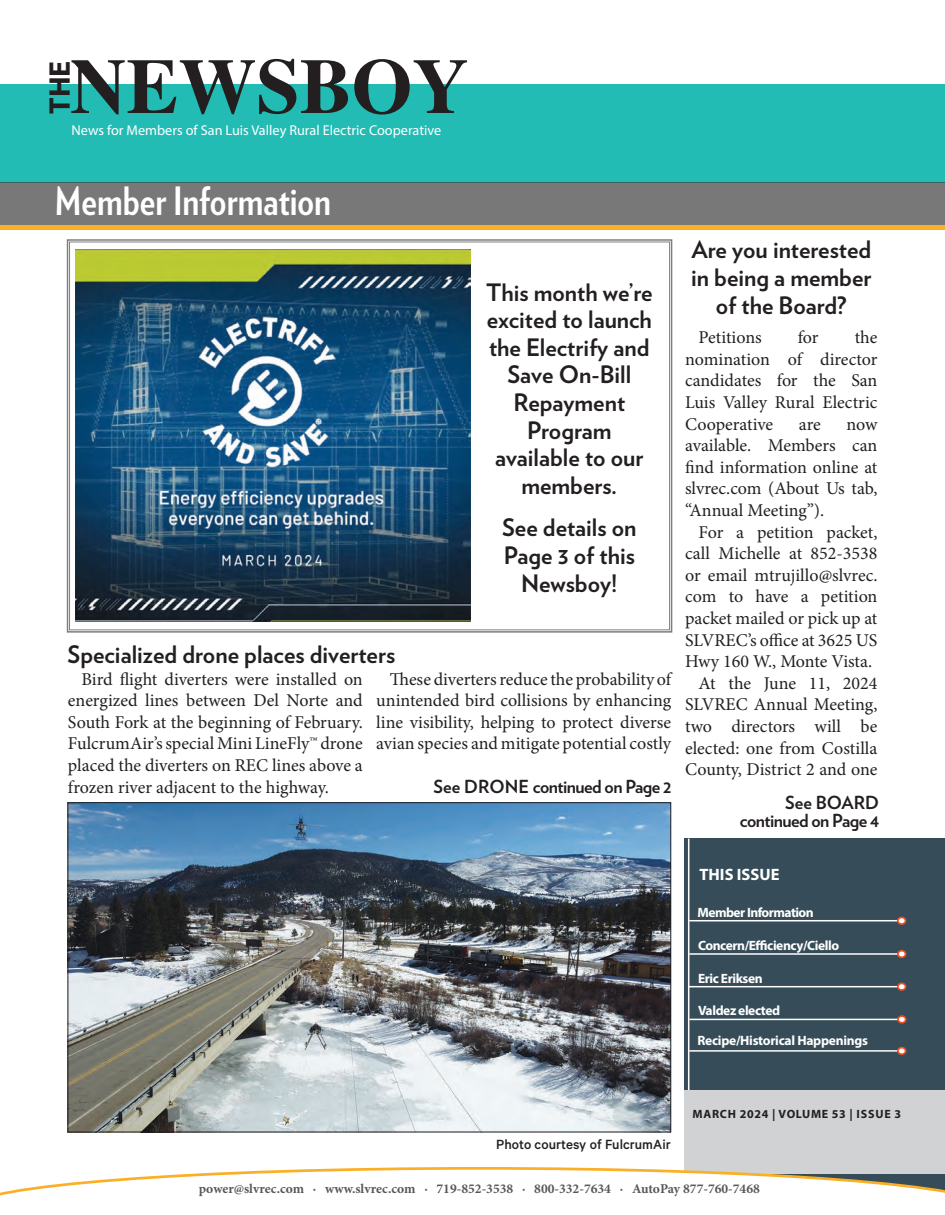
<style>
.page{position:relative;width:945px;height:1215px;background:#fff}
.page>*{position:absolute;margin:0;border:0;box-sizing:border-box;transform-origin:0 0}
.t1{font:700 78px "Times";color:#231f20}
.t2{font:700 39px "Verlag Condensed";color:#fff}
.t3{font:700 30px "Myriad Pro";color:#231f20}
.Subhead{font:700 24px/27.6px "Verlag";color:#231f20;text-align:center}
.Body_Copy{font:18px/21.6px "Minion Pro";color:#231f20;text-align:justify}
.Subhead-2{font:700 18px/18px "Verlag";letter-spacing:-.03em;color:#231f20;text-align:right}
.t4{font:700 16.5px "Myriad Pro";color:#fff}
.cutline{font:500 15px "Calibre";color:#231f20}
.t5{font:14.25px "Myriad Pro";color:#fff}
.t6{font:700 13.5px "Myriad Pro";letter-spacing:-.03em;color:#fff}
.t7{font:700 13.5px "Minion Pro";color:#57585a}
.t8{font:700 12px "Myriad Pro";letter-spacing:.05em;color:#231f20}
</style>
<div class="page">
<div style="left:0;top:85px;width:945px;height:98px;background:#22bcb5"></div>
<div style="left:0;top:183px;width:945px;height:43px;background:#787878"></div>
<hr style="left:0;top:226px;width:945px;height:4px;background:#fbaf25">
<div style="left:684px;top:838px;width:261px;height:377px;background:#364d59"></div>
<hr style="left:689px;top:920px;width:211px;height:1px;background:#fff">
<div style="left:898px;top:917px;width:8px;height:7px;background:#fff;border-radius:50%"></div>
<div style="left:897px;top:917px;width:9px;height:8px;border:2px solid #f04d22;border-radius:50%"></div>
<hr style="left:689px;top:953px;width:211px;height:2px;background:#fff">
<div style="left:898px;top:951px;width:8px;height:6px;background:#fff;border-radius:50%"></div>
<div style="left:897px;top:950px;width:9px;height:8px;border:2px solid #f04d22;border-radius:50%"></div>
<hr style="left:689px;top:986px;width:211px;height:1px;background:#fff">
<div style="left:898px;top:983px;width:8px;height:7px;background:#fff;border-radius:50%"></div>
<div style="left:897px;top:983px;width:9px;height:8px;border:2px solid #f04d22;border-radius:50%"></div>
<hr style="left:690px;top:1019px;width:210px;height:1px;background:#fff">
<div style="left:898px;top:1016px;width:8px;height:7px;background:#fff;border-radius:50%"></div>
<div style="left:897px;top:1015px;width:10px;height:9px;border:2px solid #f04d22;border-radius:50%"></div>
<hr style="left:689px;top:1050px;width:211px;height:2px;background:#fff">
<div style="left:898px;top:1048px;width:8px;height:6px;background:#fff;border-radius:50%"></div>
<div style="left:897px;top:1047px;width:9px;height:8px;border:2px solid #f04d22;border-radius:50%"></div>
<hr style="left:688px;top:839px;width:1px;height:333px;background:#fff">
<div style="left:684px;top:1090px;width:261px;height:84px;background:#d1d2d4"></div>
<svg style="left:0;top:1167px;width:945px;height:48px"></svg>
<img style="left:70px;top:804px;width:599px;height:326px">
<svg style="left:66px;top:239px;width:607px;height:394px"></svg>
<p class="t1" style="left:70px;top:12px;width:400px">NEWSBOY</p>
<p class="t5" style="left:72px;top:121px;width:371px">News for Members of San Luis Valley Rural Electric Cooperative</p>
<p class="t3" style="left:40px;top:114px;width:55px;rotate:-90deg">THE</p>
<p class="t2" style="left:55px;top:172px;width:278px">Member Information</p>
<p class="Subhead" style="left:68px;top:639px;width:329px">Specialized drone places diverters</p>
<p class="Subhead" style="left:486px;top:277px;width:168px">This month we’re excited to launch the Electrify and<br>Save On-Bill<br>Repayment<br>Program available to our members.</p>
<p class="Subhead" style="left:502px;top:513px;width:136px">See details on<br>Page 3 of this<br>Newsboy!</p>
<p class="Body_Copy" style="left:68px;top:668px;width:296px;text-indent:14px">Bird flight diverters were installed on energized lines between Del Norte and South Fork at the beginning of February.<br>FulcrumAir’s special Mini LineFly™ drone placed the diverters on REC lines above a frozen river adjacent to the highway.</p>
<p class="Body_Copy" style="left:376px;top:668px;width:296px;text-indent:14px">These diverters reduce the probability of unintended bird collisions by enhancing line visibility, helping to protect diverse avian species and mitigate potential costly</p>
<p class="Subhead-2" style="left:434px;top:776px;width:239px">See DRONE continued on Page 2</p>
<p class="Subhead" style="left:691px;top:235px;width:182px">Are you interested in being a member of the Board?</p>
<p class="Body_Copy" style="left:685px;top:327px;width:194px;text-indent:170px">the nomination of director candidates for the San Luis Valley Rural Electric Cooperative</p>
<p class="Body_Copy" style="left:699px;top:327px;width:65px">Petitions</p>
<p class="Body_Copy" style="left:798px;top:327px;width:22px">for</p>
<p class="Body_Copy" style="left:685px;top:413px;width:194px;text-indent:161px">now available. Members can find information online at slvrec.com (About Us tab, “Annual Meeting”).</p>
<p class="Body_Copy" style="left:685px;top:521px;width:194px;text-indent:14px">For a petition packet, call Michelle at 852-3538 or email mtrujillo@slvrec. com to have a petition packet mailed or pick up at SLVREC’s office at 3625 US Hwy 160 W., Monte Vista.</p>
<p class="Body_Copy" style="left:685px;top:672px;width:194px;text-indent:14px">At the June 11, 2024<br>SLVREC Annual Meeting, two directors will be elected: one from Costilla County, District 2 and one</p>
<p class="Body_Copy" style="left:799px;top:413px;width:23px">are</p>
<p class="Subhead-2" style="left:740px;top:793px;width:141px">See BOARD continued on Page 4</p>
<p class="t4" style="left:700px;top:863px;width:81px">THIS ISSUE</p>
<p class="t6" style="left:698px;top:903px;width:118px">Member Information</p>
<p class="t6" style="left:698px;top:936px;width:143px">Concern/Efficiency/Ciello</p>
<p class="t6" style="left:698px;top:970px;width:66px">Eric Eriksen</p>
<p class="t6" style="left:698px;top:1002px;width:84px">Valdez elected</p>
<p class="t6" style="left:698px;top:1032px;width:172px">Recipe/Historical Happenings</p>
<p class="cutline" style="left:496px;top:1136px;width:176px">Photo courtesy of FulcrumAir</p>
<p class="t8" style="left:692px;top:1106px;width:210px">MARCH 2024 | VOLUME 53 | ISSUE 3</p>
<p class="t7" style="left:199px;top:1179px;width:563px">power@slvrec.com · www.slvrec.com · 719-852-3538 · 800-332-7634 · AutoPay 877-760-7468</p>
</div>
